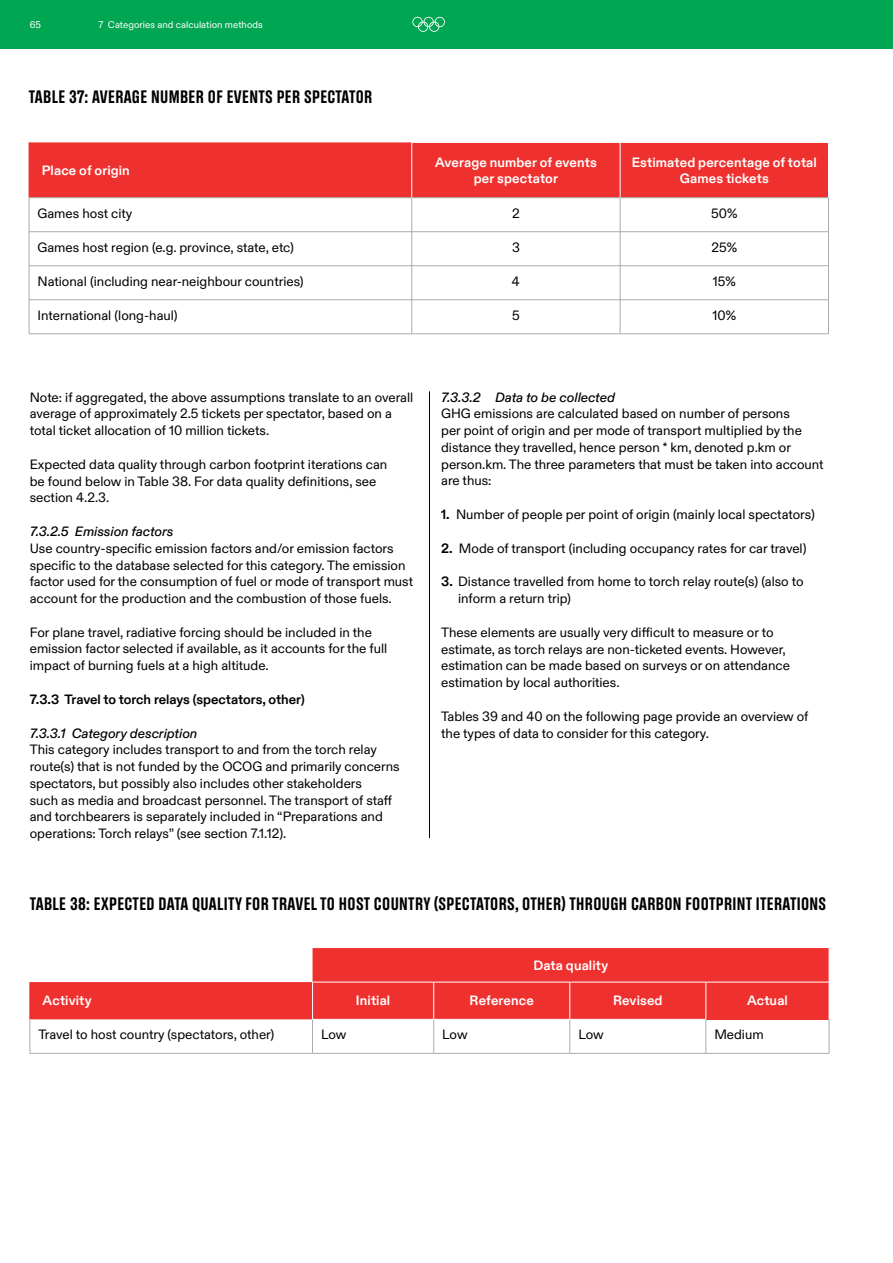
<style>
.page{position:relative;width:893px;height:1263px;background:#fff}
.page>*{position:absolute;margin:0;border:0;box-sizing:border-box;transform-origin:0 0}
.t1{font:18px "Olympic Headline";letter-spacing:.02em;color:#000}
.t2{font:13.5px/16.8px "Olympic Sans";color:#000}
.t3{font:700 13.5px/16.2px "Olympic Sans";letter-spacing:.01em;color:#fff;text-align:center}
.t4{font:italic 500 13.5px "Olympic Sans";color:#000}
.t5{font:700 13.5px "Olympic Sans";letter-spacing:-.005em;color:#000}
.t6{font:9.75px "Olympic Sans";letter-spacing:.005em;color:#fff}
.s1{font-weight:700}
</style>
<div class="page">
<hr style="left:429px;top:391px;width:1px;height:447px;background:#000">
<div style="left:30px;top:142px;width:798px;height:55px;background:#ee312f"></div>
<hr style="left:29px;top:197px;width:383px;height:1px;background:#a9abae">
<hr style="left:29px;top:198px;width:1px;height:34px;background:#a9abae">
<hr style="left:412px;top:197px;width:208px;height:1px;background:#a9abae">
<hr style="left:411px;top:198px;width:1px;height:34px;background:#a9abae">
<hr style="left:620px;top:197px;width:209px;height:1px;background:#a9abae">
<hr style="left:29px;top:231px;width:383px;height:1px;background:#a9abae">
<hr style="left:412px;top:231px;width:208px;height:1px;background:#a9abae">
<hr style="left:620px;top:231px;width:209px;height:1px;background:#a9abae">
<hr style="left:29px;top:265px;width:383px;height:1px;background:#a9abae">
<hr style="left:412px;top:265px;width:208px;height:1px;background:#a9abae">
<hr style="left:620px;top:265px;width:209px;height:1px;background:#a9abae">
<hr style="left:29px;top:299px;width:383px;height:1px;background:#a9abae">
<hr style="left:412px;top:299px;width:208px;height:1px;background:#a9abae">
<hr style="left:620px;top:299px;width:209px;height:1px;background:#a9abae">
<hr style="left:620px;top:198px;width:1px;height:34px;background:#a9abae">
<hr style="left:828px;top:198px;width:1px;height:34px;background:#a9abae">
<hr style="left:29px;top:232px;width:1px;height:34px;background:#a9abae">
<hr style="left:411px;top:232px;width:1px;height:34px;background:#a9abae">
<hr style="left:620px;top:232px;width:1px;height:34px;background:#a9abae">
<hr style="left:29px;top:266px;width:1px;height:34px;background:#a9abae">
<hr style="left:411px;top:266px;width:1px;height:34px;background:#a9abae">
<hr style="left:620px;top:266px;width:1px;height:34px;background:#a9abae">
<hr style="left:29px;top:300px;width:1px;height:34px;background:#a9abae">
<hr style="left:411px;top:300px;width:1px;height:34px;background:#a9abae">
<hr style="left:620px;top:300px;width:1px;height:34px;background:#a9abae">
<hr style="left:29px;top:333px;width:383px;height:1px;background:#a9abae">
<hr style="left:412px;top:333px;width:208px;height:1px;background:#a9abae">
<hr style="left:620px;top:333px;width:209px;height:1px;background:#a9abae">
<hr style="left:828px;top:232px;width:1px;height:34px;background:#a9abae">
<hr style="left:828px;top:266px;width:1px;height:34px;background:#a9abae">
<hr style="left:828px;top:300px;width:1px;height:34px;background:#a9abae">
<hr style="left:620px;top:142px;width:1px;height:56px;background:#fff">
<hr style="left:29px;top:142px;width:1px;height:56px;background:#ee312f">
<hr style="left:411px;top:142px;width:1px;height:56px;background:#fff">
<hr style="left:412px;top:142px;width:208px;height:1px;background:#fff">
<hr style="left:620px;top:142px;width:209px;height:1px;background:#fff">
<hr style="left:828px;top:142px;width:1px;height:56px;background:#fff">
<svg style="left:31px;top:948px;width:798px;height:71px;fill:#ee312f"></svg>
<div style="left:706px;top:982px;width:123px;height:37px;background:#ee312f"></div>
<hr style="left:30px;top:1019px;width:1px;height:34px;background:#a9abae">
<hr style="left:312px;top:1019px;width:1px;height:34px;background:#a9abae">
<hr style="left:433px;top:1019px;width:1px;height:34px;background:#a9abae">
<hr style="left:570px;top:1019px;width:1px;height:34px;background:#a9abae">
<hr style="left:706px;top:1019px;width:1px;height:34px;background:#a9abae">
<hr style="left:829px;top:1019px;width:1px;height:34px;background:#a9abae">
<hr style="left:30px;top:1053px;width:283px;height:1px;background:#a9abae">
<hr style="left:313px;top:1053px;width:121px;height:1px;background:#a9abae">
<hr style="left:434px;top:1053px;width:136px;height:1px;background:#a9abae">
<hr style="left:570px;top:1053px;width:136px;height:1px;background:#a9abae">
<hr style="left:706px;top:1053px;width:123px;height:1px;background:#a9abae">
<hr style="left:433px;top:982px;width:1px;height:37px;background:#fff">
<hr style="left:30px;top:982px;width:1px;height:37px;background:#ee312f">
<hr style="left:312px;top:982px;width:1px;height:37px;background:#fff">
<hr style="left:570px;top:982px;width:1px;height:37px;background:#fff">
<hr style="left:706px;top:982px;width:123px;height:1px;background:#fff">
<hr style="left:312px;top:982px;width:122px;height:1px;background:#fff">
<hr style="left:434px;top:982px;width:136px;height:1px;background:#fff">
<hr style="left:570px;top:982px;width:136px;height:1px;background:#fff">
<hr style="left:706px;top:982px;width:1px;height:37px;background:#fff">
<hr style="left:312px;top:1019px;width:122px;height:1px;background:#fff">
<hr style="left:570px;top:1019px;width:136px;height:1px;background:#fff">
<div style="left:0;top:0;width:893px;height:49px;background:#00a651"></div>
<svg style="left:412px;top:17px;width:33px;height:15px"></svg>
<p class="t6" style="left:30px;top:17px;width:13px">65</p>
<p class="t6" style="left:98px;top:17px;width:166px">7 Categories and calculation methods</p>
<h1 class="t1" style="left:29px;top:87px;width:345px">TABLE 37: AVERAGE NUMBER OF EVENTS PER SPECTATOR</h1>
<p class="t3" style="left:42px;top:161px;width:90px">Place of origin</p>
<p class="t3" style="left:435px;top:153px;width:163px">Average number of events per spectator</p>
<p class="t3" style="left:632px;top:153px;width:187px">Estimated percentage of total<br>Games tickets</p>
<p class="t2" style="left:38px;top:204px;width:96px">Games host city</p>
<p class="t2" style="left:512px;top:204px;width:9px">2</p>
<p class="t2" style="left:711px;top:204px;width:28px">50%</p>
<p class="t2" style="left:38px;top:238px;width:258px">Games host region (e.g. province, state, etc)</p>
<p class="t2" style="left:512px;top:238px;width:9px">3</p>
<p class="t2" style="left:711px;top:238px;width:27px">25%</p>
<p class="t2" style="left:38px;top:272px;width:268px">National (including near-neighbour countries)</p>
<p class="t2" style="left:512px;top:272px;width:9px">4</p>
<p class="t2" style="left:713px;top:272px;width:24px">15%</p>
<p class="t2" style="left:38px;top:306px;width:142px">International (long-haul)</p>
<p class="t2" style="left:512px;top:306px;width:9px">5</p>
<p class="t2" style="left:712px;top:306px;width:25px">10%</p>
<p class="t2" style="left:30px;top:387px;width:385px">Note: if aggregated, the above assumptions translate to an overall average of approximately 2.5 tickets per spectator, based on a total ticket allocation of 10 million tickets.</p>
<p class="t2" style="left:30px;top:455px;width:359px">Expected data quality through carbon footprint iterations can be found below in Table 38. For data quality definitions, see section 4.2.3.</p>
<p class="t4" style="left:30px;top:521px;width:145px">7.3.2.5 Emission factors</p>
<p class="t2" style="left:30px;top:539px;width:385px">Use country-specific emission factors and/or emission factors specific to the database selected for this category. The emission factor used for the consumption of fuel or mode of transport must account for the production and the combustion of those fuels.</p>
<p class="t2" style="left:30px;top:623px;width:359px">For plane travel, radiative forcing should be included in the emission factor selected if available, as it accounts for the full impact of burning fuels at a high altitude.</p>
<p class="t5" style="left:30px;top:689px;width:276px">7.3.3 Travel to torch relays (spectators, other)</p>
<p class="t4" style="left:30px;top:722px;width:169px">7.3.3.1 Category description</p>
<p class="t2" style="left:30px;top:740px;width:371px">This category includes transport to and from the torch relay route(s) that is not funded by the OCOG and primarily concerns spectators, but possibly also includes other stakeholders<br>such as media and broadcast personnel. The transport of staff and torchbearers is separately included in “Preparations and operations: Torch relays” (see section 7.1.12).</p>
<p class="t4" style="left:441px;top:386px;width:175px">7.3.3.2 Data to be collected</p>
<p class="t2" style="left:441px;top:404px;width:384px">GHG emissions are calculated based on number of persons<br>per point of origin and per mode of transport multiplied by the distance they travelled, hence person * km, denoted p.km or person.km. The three parameters that must be taken into account are thus:</p>
<p class="t2" style="left:441px;top:505px;width:375px"><span class="s1">1.</span> Number of people per point of origin (mainly local spectators)</p>
<p class="t2" style="left:441px;top:539px;width:367px"><span class="s1">2.</span> Mode of transport (including occupancy rates for car travel)</p>
<p class="t2" style="left:458px;top:572px;width:347px;text-indent:-17px"><span class="s1">3.</span> Distance travelled from home to torch relay route(s) (also to inform a return trip)</p>
<p class="t2" style="left:441px;top:623px;width:350px">These elements are usually very difficult to measure or to estimate, as torch relays are non-ticketed events. However, estimation can be made based on surveys or on attendance estimation by local authorities.</p>
<p class="t2" style="left:441px;top:707px;width:369px">Tables 39 and 40 on the following page provide an overview of the types of data to consider for this category.</p>
<h1 class="t1" style="left:30px;top:894px;width:798px">TABLE 38: EXPECTED DATA QUALITY FOR TRAVEL TO HOST COUNTRY (SPECTATORS, OTHER) THROUGH CARBON FOOTPRINT ITERATIONS</h1>
<p class="t3" style="left:533px;top:956px;width:76px">Data quality</p>
<p class="t3" style="left:43px;top:992px;width:51px">Activity</p>
<p class="t3" style="left:356px;top:992px;width:36px">Initial</p>
<p class="t3" style="left:470px;top:992px;width:66px">Reference</p>
<p class="t3" style="left:613px;top:992px;width:51px">Revised</p>
<p class="t3" style="left:747px;top:992px;width:42px">Actual</p>
<p class="t2" style="left:38px;top:1025px;width:237px">Travel to host country (spectators, other)</p>
<p class="t2" style="left:321px;top:1025px;width:27px">Low</p>
<p class="t2" style="left:442px;top:1025px;width:27px">Low</p>
<p class="t2" style="left:578px;top:1025px;width:27px">Low</p>
<p class="t2" style="left:714px;top:1025px;width:51px">Medium</p>
</div>
